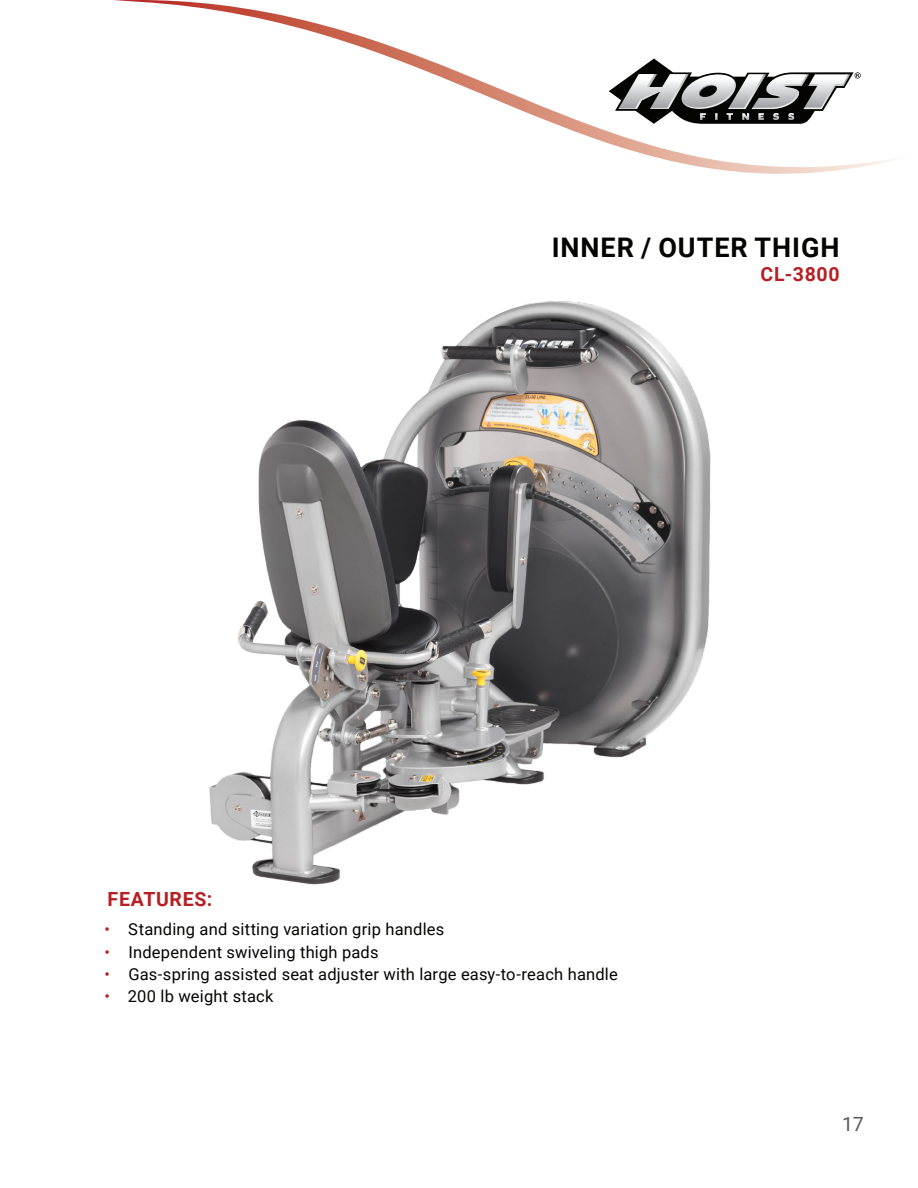
<style>
.page{position:relative;width:918px;height:1188px;background:#fff}
.page>*{position:absolute;margin:0;border:0;box-sizing:border-box;transform-origin:0 0}
.t1{font:700 27px "Roboto";letter-spacing:.035em;color:#040503}
.Features{font:700 19.5px "Roboto";letter-spacing:.035em;color:#b62024}
.t2{font:19.5px "Roboto";color:#57585a}
.t3{font:16.5px "Roboto";letter-spacing:.01em;color:#040503}
.s1{color:#b62024}
</style>
<div class="page">
<svg style="left:114px;top:0;width:790px;height:174px"></svg>
<svg style="left:609px;top:59px;width:252px;height:65px"></svg>
<img style="left:209px;top:301px;width:502px;height:584px">
<p class="Features" style="left:108px;top:885px;width:106px">FEATURES:</p>
<p class="t1" style="left:552px;top:229px;width:289px">INNER / OUTER THIGH</p>
<p class="Features" style="left:761px;top:260px;width:81px">CL-3800</p>
<p class="t3" style="left:104px;top:918px;width:341px"><span class="s1">•</span> Standing and sitting variation grip handles</p>
<p class="t3" style="left:104px;top:940px;width:276px"><span class="s1">•</span> Independent swiveling thigh pads</p>
<p class="t3" style="left:104px;top:962px;width:515px"><span class="s1">•</span> Gas-spring assisted seat adjuster with large easy-to-reach handle</p>
<p class="t3" style="left:104px;top:985px;width:171px"><span class="s1">•</span> 200 lb weight stack</p>
<p class="t2" style="left:842px;top:1110px;width:23px">17</p>
</div>
